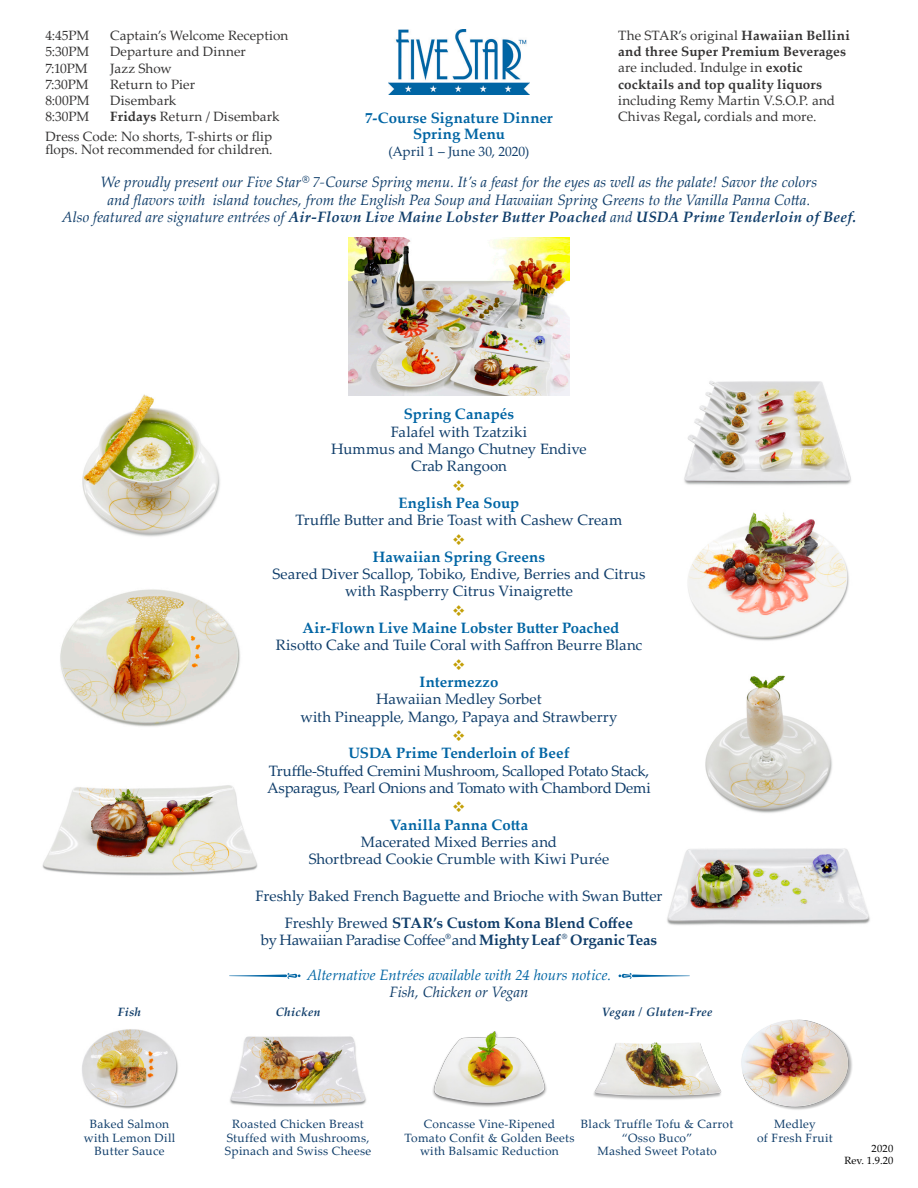
<style>
.page{position:relative;width:918px;height:1188px;background:#fff}
.page>*{position:absolute;margin:0;border:0;box-sizing:border-box;transform-origin:0 0}
.t1{font:15px/17.2px "Palatino Linotype";color:#0f3d6a;text-align:center}
.t2{font:italic 15px/17.2px "Palatino Linotype";letter-spacing:-.005em;color:#0f3d6a;text-align:center}
.t3{font:700 15px "Palatino Linotype";letter-spacing:.01em;color:#0065a4}
.t4{font:15px "Palatino Linotype";letter-spacing:-.02em;color:#0f3d6a}
.t5{font:italic 15px "Palatino Linotype";color:#0065a4}
.t6{font:700 15px "Palatino Linotype";color:#0f3d6a}
.t7{font:13.5px/16.2px "Palatino Linotype";letter-spacing:.005em;color:#353434}
.t8{font:700 13.5px/16.2px "Palatino Linotype";letter-spacing:.01em;color:#353434}
.t9{font:13.5px "Palatino Linotype";letter-spacing:-.005em;color:#0f3d6a}
.t10{font:12px/13.5px "Palatino Linotype";letter-spacing:.025em;color:#0f3d6a;text-align:center}
.t11{font:italic 700 12px "Palatino Linotype";letter-spacing:.025em;color:#0f3d6a}
.t12{font:10.5px "Palatino Linotype";letter-spacing:.015em;color:#000}
.s1{font-weight:700}
.s2{font-weight:400}
.s3{font-family:"CG Omega";font-style:normal}
</style>
<div class="page">
<img style="left:389px;top:29px;width:140px;height:66px">
<img style="left:741px;top:1019px;width:111px;height:91px">
<img style="left:42px;top:785px;width:216px;height:91px">
<img style="left:60px;top:589px;width:180px;height:138px">
<img style="left:667px;top:848px;width:203px;height:77px">
<img style="left:684px;top:381px;width:167px;height:104px">
<img style="left:688px;top:512px;width:161px;height:129px">
<svg style="left:229px;top:973px;width:72px;height:6px"></svg>
<svg style="left:619px;top:973px;width:71px;height:6px"></svg>
<img style="left:593px;top:1042px;width:129px;height:58px">
<img style="left:432px;top:1031px;width:115px;height:76px">
<img style="left:82px;top:1029px;width:96px;height:80px">
<img style="left:349px;top:237px;width:220px;height:158px">
<img style="left:705px;top:675px;width:127px;height:138px">
<img style="left:82px;top:394px;width:138px;height:143px">
<img style="left:230px;top:1036px;width:136px;height:71px">
<p class="t7" style="left:45px;top:27px;width:45px">4:45PM</p>
<p class="t7" style="left:110px;top:27px;width:180px">Captain’s Welcome Reception</p>
<p class="t7" style="left:45px;top:43px;width:45px">5:30PM</p>
<p class="t7" style="left:110px;top:43px;width:137px">Departure and Dinner</p>
<p class="t7" style="left:45px;top:59px;width:44px">7:10PM</p>
<p class="t7" style="left:110px;top:59px;width:63px">Jazz Show</p>
<p class="t7" style="left:45px;top:76px;width:45px">7:30PM</p>
<p class="t7" style="left:110px;top:76px;width:86px">Return to Pier</p>
<p class="t7" style="left:45px;top:92px;width:46px">8:00PM</p>
<p class="t7" style="left:110px;top:92px;width:68px">Disembark</p>
<p class="t7" style="left:45px;top:108px;width:45px">8:30PM</p>
<p class="t7" style="left:110px;top:108px;width:171px"><span class="s1">Fridays</span> Return / Disembark</p>
<p class="t7" style="left:45px;top:128px;width:228px">Dress Code: No shorts, T-shirts or flip</p>
<p class="t7" style="left:45px;top:141px;width:229px">flops. Not recommended for children.</p>
<p class="t3" style="left:365px;top:107px;width:189px">7-Course Signature Dinner</p>
<p class="t3" style="left:413px;top:123px;width:93px">Spring Menu</p>
<p class="t9" style="left:389px;top:141px;width:142px">(April 1 – June 30, 2020)</p>
<p class="t8" style="left:618px;top:27px;width:233px"><span class="s2">The STAR’s original</span> Hawaiian Bellini and three Super Premium Beverages <span class="s2">are included. Indulge in</span> exotic</p>
<p class="t7" style="left:618px;top:75px;width:219px"><span class="s1">cocktails and top quality liquors </span>including Remy Martin V.S.O.P. and<br>Chivas Regal<span class="s1">,</span> cordials and more.</p>
<p class="t2" style="left:62px;top:173px;width:796px">We proudly present our Five Star<span class="s3">®</span> 7-Course Spring menu. It’s a feast for the eyes as well as the palate! Savor the colors<br>and flavors with island touches, from the English Pea Soup and Hawaiian Spring Greens to the Vanilla Panna Cotta.<br>Also featured are signature entrées of <span class="s1">Air-Flown Live Maine Lobster Butter Poached</span> and <span class="s1">USDA Prime Tenderloin of Beef.</span></p>
<p class="t3" style="left:404px;top:404px;width:112px">Spring Canapés</p>
<p class="t1" style="left:391px;top:422px;width:138px">Falafel with Tzatziki</p>
<p class="t1" style="left:331px;top:440px;width:257px">Hummus and Mango Chutney Endive</p>
<p class="t1" style="left:411px;top:457px;width:97px">Crab Rangoon</p>
<p class="t3" style="left:399px;top:492px;width:122px">English Pea Soup</p>
<p class="t1" style="left:296px;top:511px;width:328px">Truffle Butter and Brie Toast with Cashew Cream</p>
<p class="t3" style="left:373px;top:546px;width:174px">Hawaiian Spring Greens</p>
<p class="t1" style="left:272px;top:565px;width:375px">Seared Diver Scallop, Tobiko, Endive, Berries and Citrus</p>
<p class="t1" style="left:345px;top:582px;width:229px">with Raspberry Citrus Vinaigrette</p>
<p class="t3" style="left:302px;top:617px;width:319px">Air-Flown Live Maine Lobster Butter Poached</p>
<p class="t1" style="left:276px;top:636px;width:368px">Risotto Cake and Tuile Coral with Saffron Beurre Blanc</p>
<p class="t3" style="left:420px;top:671px;width:80px">Intermezzo</p>
<p class="t1" style="left:376px;top:690px;width:167px">Hawaiian Medley Sorbet</p>
<p class="t1" style="left:300px;top:707px;width:319px">with Pineapple, Mango, Papaya and Strawberry</p>
<p class="t3" style="left:348px;top:743px;width:223px">USDA Prime Tenderloin of Beef</p>
<p class="t1" style="left:269px;top:761px;width:382px">Truffle-Stuffed Cremini Mushroom, Scalloped Potato Stack,</p>
<p class="t4" style="left:267px;top:777px;width:385px">Asparagus, Pearl Onions and Tomato with Chambord Demi</p>
<p class="t3" style="left:390px;top:814px;width:140px">Vanilla Panna Cotta</p>
<p class="t1" style="left:309px;top:833px;width:302px">Macerated Mixed Berries and<br>Shortbread Cookie Crumble with Kiwi Purée</p>
<p class="t1" style="left:255px;top:887px;width:409px">Freshly Baked French Baguette and Brioche with Swan Butter</p>
<p class="t6" style="left:285px;top:912px;width:350px"><span class="s2">Freshly Brewed</span> STAR’s Custom Kona Blend Coffee</p>
<p class="t4" style="left:261px;top:929px;width:398px">by Hawaiian Paradise Coffee<sup>®</sup> and <span class="s1">Mighty Leaf</span><sup>®</sup> <span class="s1">Organic Teas</span></p>
<p class="t5" style="left:307px;top:964px;width:306px">Alternative Entrées available with 24 hours notice.</p>
<p class="t2" style="left:390px;top:983px;width:140px">Fish, Chicken or Vegan</p>
<p class="t11" style="left:118px;top:1004px;width:25px">Fish</p>
<p class="t11" style="left:276px;top:1004px;width:46px">Chicken</p>
<p class="t11" style="left:602px;top:1004px;width:112px">Vegan / Gluten-Free</p>
<p class="t10" style="left:581px;top:1117px;width:154px">Black Truffle Tofu &amp; Carrot</p>
<p class="t10" style="left:622px;top:1130px;width:72px">“Osso Buco”</p>
<p class="t10" style="left:598px;top:1144px;width:121px">Mashed Sweet Potato</p>
<p class="t10" style="left:90px;top:1117px;width:81px">Baked Salmon</p>
<p class="t10" style="left:84px;top:1130px;width:93px">with Lemon Dill</p>
<p class="t10" style="left:95px;top:1144px;width:71px">Butter Sauce</p>
<p class="t12" style="left:872px;top:1141px;width:23px">2020</p>
<p class="t12" style="left:844px;top:1153px;width:50px">Rev. 1.9.20</p>
<p class="t10" style="left:232px;top:1117px;width:133px">Roasted Chicken Breast</p>
<p class="t10" style="left:227px;top:1130px;width:144px">Stuffed with Mushrooms,</p>
<p class="t10" style="left:225px;top:1144px;width:148px">Spinach and Swiss Cheese</p>
<p class="t10" style="left:404px;top:1117px;width:172px">Concasse Vine-Ripened<br>Tomato Confit &amp; Golden Beets with Balsamic Reduction</p>
<p class="t10" style="left:774px;top:1117px;width:43px">Medley</p>
<p class="t10" style="left:757px;top:1130px;width:77px">of Fresh Fruit</p>
</div>
